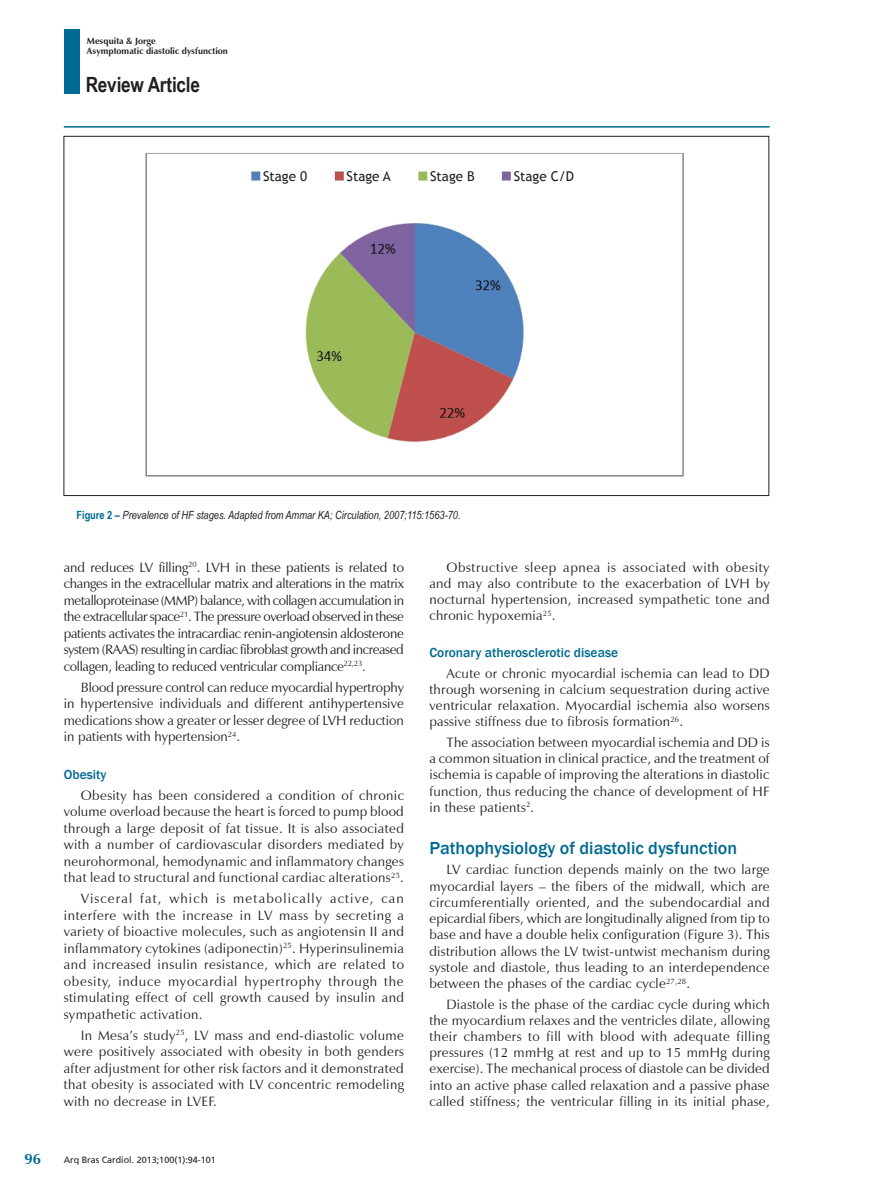
<style>
.page{position:relative;width:893px;height:1191px;background:#fff}
.page>*{position:absolute;margin:0;border:0;box-sizing:border-box;transform-origin:0 0}
.t1{font:700 21px "Arial Narrow";letter-spacing:-.01em;color:#231f20}
._02_-_TITULO_-_MATER{font:500 18px "Franklin Gothic";color:#006991}
.t2{font:700 15px "Zapf Humanist 601 BT";color:#006991}
._01-TEXTO_BASICO{font:13.5px/16.5px "Zapf Humanist 601 BT";letter-spacing:.02em;color:#231f20;text-align:justify}
._03_-_SUBTITULO_PRIN{font:500 13.5px "Franklin Gothic";color:#006991}
.t3{font:13.5px "Trebuchet MS";color:#231f20}
._05_-_LEGENDA_TABELA{font:italic 11.25px "Arial Narrow";color:#231f20}
.t4{font:700 9px "Zapf Humanist 601 BT";color:#231f20}
.t5{font:9px "Frutiger";color:#231f20}
.s1{font-weight:700;font-style:normal;color:#006991}
</style>
<div class="page">
<hr style="left:64px;top:126px;width:706px;height:2px;background:#006991">
<div style="left:64px;top:29px;width:16px;height:65px;background:#006991"></div>
<img style="left:145px;top:153px;width:539px;height:324px">
<div style="left:263px;top:167px;width:55px;height:17px;background:#fff"></div>
<div style="left:347px;top:167px;width:55px;height:17px;background:#fff"></div>
<div style="left:430px;top:167px;width:55px;height:17px;background:#fff"></div>
<div style="left:514px;top:167px;width:73px;height:17px;background:#fff"></div>
<p class="t4" style="left:87px;top:35px;width:70px">Mesquita &amp; Jorge</p>
<p class="t4" style="left:87px;top:46px;width:143px">Asymptomatic diastolic dysfunction</p>
<p class="t1" style="left:86px;top:68px;width:116px">Review Article</p>
<p class="t3" style="left:263px;top:168px;width:46px">Stage 0</p>
<p class="t3" style="left:347px;top:168px;width:46px">Stage A</p>
<p class="t3" style="left:430px;top:168px;width:46px">Stage B</p>
<p class="t3" style="left:514px;top:168px;width:62px">Stage C/D</p>
<p class="t2" style="left:25px;top:1149px;width:18px">96</p>
<p class="_05_-_LEGENDA_TABELA" style="left:76px;top:507px;width:386px"><span class="s1">Figure 2 –</span> Prevalence of HF stages. Adapted from Ammar KA; Circulation, 2007;115:1563-70.</p>
<p class="_01-TEXTO_BASICO" style="left:64px;top:559px;width:342px">and reduces LV filling<sup>20</sup>. LVH in these patients is related to changes in the extracellular matrix and alterations in the matrix metalloproteinase (MMP) balance, with collagen accumulation in the extracellular space<sup>21</sup>. The pressure overload observed in these patients activates the intracardiac renin-angiotensin aldosterone system (RAAS) resulting in cardiac fibroblast growth and increased collagen, leading to reduced ventricular compliance<sup>22,23</sup>.</p>
<p class="_01-TEXTO_BASICO" style="left:64px;top:679px;width:342px;text-indent:17px">Blood pressure control can reduce myocardial hypertrophy in hypertensive individuals and different antihypertensive medications show a greater or lesser degree of LVH reduction in patients with hypertension<sup>24</sup>.</p>
<p class="_03_-_SUBTITULO_PRIN" style="left:64px;top:766px;width:44px">Obesity</p>
<p class="_01-TEXTO_BASICO" style="left:64px;top:786px;width:342px;text-indent:17px">Obesity has been considered a condition of chronic volume overload because the heart is forced to pump blood through a large deposit of fat tissue. It is also associated with a number of cardiovascular disorders mediated by neurohormonal, hemodynamic and inflammatory changes that lead to structural and functional cardiac alterations<sup>25</sup>.</p>
<p class="_01-TEXTO_BASICO" style="left:64px;top:890px;width:342px;text-indent:17px">Visceral fat, which is metabolically active, can interfere with the increase in LV mass by secreting a variety of bioactive molecules, such as angiotensin II and inflammatory cytokines (adiponectin)<sup>25</sup>. Hyperinsulinemia and increased insulin resistance, which are related to obesity, induce myocardial hypertrophy through the stimulating effect of cell growth caused by insulin and sympathetic activation.</p>
<p class="_01-TEXTO_BASICO" style="left:64px;top:1026px;width:342px;text-indent:17px">In Mesa’s study<sup>25</sup>, LV mass and end-diastolic volume were positively associated with obesity in both genders after adjustment for other risk factors and it demonstrated that obesity is associated with LV concentric remodeling with no decrease in LVEF.</p>
<p class="t5" style="left:64px;top:1154px;width:154px">Arq Bras Cardiol. 2013;100(1):94-101</p>
<p class="_01-TEXTO_BASICO" style="left:429px;top:559px;width:342px;text-indent:17px">Obstructive sleep apnea is associated with obesity and may also contribute to the exacerbation of LVH by nocturnal hypertension, increased sympathetic tone and chronic hypoxemia<sup>25</sup>.</p>
<p class="_03_-_SUBTITULO_PRIN" style="left:429px;top:644px;width:190px">Coronary atherosclerotic disease</p>
<p class="_01-TEXTO_BASICO" style="left:429px;top:665px;width:342px;text-indent:17px">Acute or chronic myocardial ischemia can lead to DD through worsening in calcium sequestration during active ventricular relaxation. Myocardial ischemia also worsens passive stiffness due to fibrosis formation<sup>26</sup>.</p>
<p class="_01-TEXTO_BASICO" style="left:429px;top:734px;width:342px;text-indent:17px">The association between myocardial ischemia and DD is a common situation in clinical practice, and the treatment of ischemia is capable of improving the alterations in diastolic function, thus reducing the chance of development of HF in these patients<sup>2</sup>.</p>
<p class="_02_-_TITULO_-_MATER" style="left:429px;top:836px;width:309px">Pathophysiology of diastolic dysfunction</p>
<p class="_01-TEXTO_BASICO" style="left:429px;top:861px;width:342px;text-indent:17px">LV cardiac function depends mainly on the two large myocardial layers – the fibers of the midwall, which are circumferentially oriented, and the subendocardial and epicardial fibers, which are longitudinally aligned from tip to base and have a double helix configuration (Figure 3). This distribution allows the LV twist-untwist mechanism during systole and diastole, thus leading to an interdependence between the phases of the cardiac cycle<sup>27,28</sup>.</p>
<p class="_01-TEXTO_BASICO" style="left:429px;top:995px;width:342px;text-indent:17px">Diastole is the phase of the cardiac cycle during which the myocardium relaxes and the ventricles dilate, allowing their chambers to fill with blood with adequate filling pressures (12 mmHg at rest and up to 15 mmHg during exercise). The mechanical process of diastole can be divided into an active phase called relaxation and a passive phase called stiffness; the ventricular filling in its initial phase,</p>
</div>
